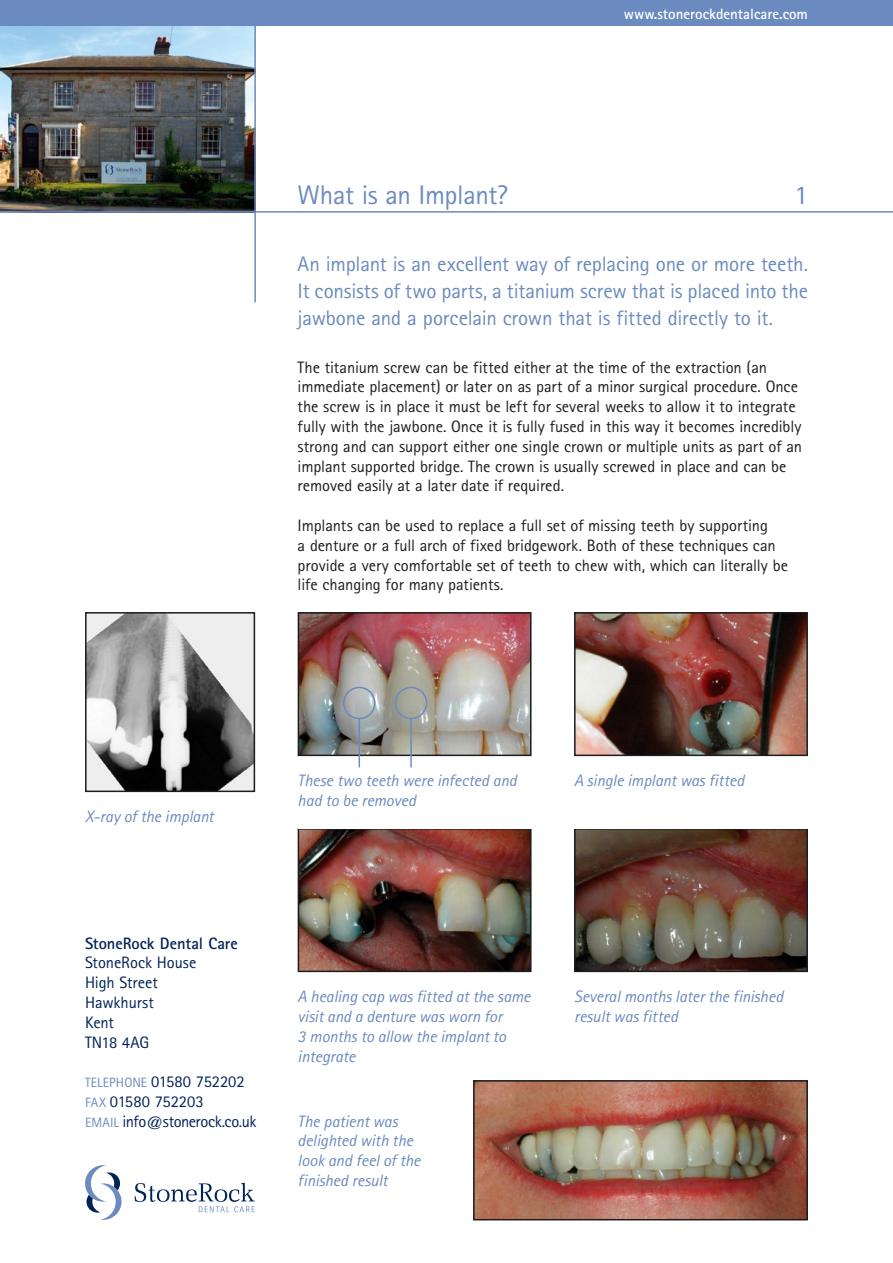
<style>
.page{position:relative;width:893px;height:1263px;background:#fff}
.page>*{position:absolute;margin:0;border:0;box-sizing:border-box;transform-origin:0 0}
.t1{font:27px "Rotis Sans Serif";letter-spacing:-.02em;color:#6b8abf}
.t2{font:21px/27px "Rotis Sans Serif";letter-spacing:-.01em;color:#6b8abf;text-align:justify}
.t3{font:16.5px/19.8px "Rotis Sans Serif";letter-spacing:-.005em;color:#1b1c20}
.t4{font:italic 16.5px/19.8px "Rotis Sans Serif";letter-spacing:-.005em;color:#6b8abf}
.t5{font:16.5px/19.8px "Rotis Sans Serif";letter-spacing:-.01em;color:#002257}
.t6{font:700 16.5px "Rotis Sans Serif";color:#002257}
.t7{font:700 15px "Rotis Sans Serif";color:#fff}
.t8{font:13.5px "Rotis Sans Serif";letter-spacing:.015em;color:#6b8abf}
.s1{font-size:13.5px;color:#6b8abf}
</style>
<div class="page">
<img style="left:0;top:26px;width:254px;height:185px">
<div style="left:0;top:0;width:893px;height:26px;background:#6b8abf"></div>
<hr style="left:254px;top:0;width:2px;height:302px;background:#6b8abf">
<hr style="left:0;top:211px;width:893px;height:2px;background:#6b8abf">
<svg style="left:135px;top:1183px;width:120px;height:29px"></svg>
<svg style="left:85px;top:1165px;width:36px;height:55px"></svg>
<img style="left:301px;top:615px;width:227px;height:138px">
<div style="left:298px;top:612px;width:233px;height:144px;border:2px solid #1b1c20"></div>
<img style="left:577px;top:615px;width:228px;height:138px">
<div style="left:574px;top:612px;width:234px;height:144px;border:2px solid #1b1c20"></div>
<img style="left:301px;top:831px;width:227px;height:138px">
<div style="left:298px;top:828px;width:233px;height:144px;border:2px solid #1b1c20"></div>
<img style="left:577px;top:831px;width:228px;height:138px">
<div style="left:574px;top:828px;width:234px;height:144px;border:2px solid #1b1c20"></div>
<img style="left:88px;top:615px;width:164px;height:174px">
<div style="left:85px;top:612px;width:170px;height:180px;border:2px solid #1b1c20"></div>
<img style="left:476px;top:1083px;width:329px;height:134px">
<div style="left:473px;top:1080px;width:335px;height:140px;border:2px solid #1b1c20"></div>
<div style="left:343px;top:687px;width:33px;height:32px;border:2px solid #6b8abf;border-radius:50%"></div>
<hr style="left:359px;top:719px;width:1px;height:48px;background:#6b8abf">
<div style="left:395px;top:687px;width:32px;height:32px;border:2px solid #6b8abf;border-radius:50%"></div>
<hr style="left:410px;top:719px;width:2px;height:48px;background:#6b8abf">
<p class="t7" style="left:624px;top:4px;width:186px">www.stonerockdentalcare.com</p>
<h1 class="t1" style="left:298px;top:179px;width:212px">What is an Implant?</h1>
<h1 class="t1" style="left:794px;top:179px;width:15px">1</h1>
<p class="t2" style="left:298px;top:250px;width:512px">An implant is an excellent way of replacing one or more teeth.<br>It consists of two parts, a titanium screw that is placed into the jawbone and a porcelain crown that is fitted directly to it.</p>
<p class="t3" style="left:298px;top:357px;width:506px">The titanium screw can be fitted either at the time of the extraction (an immediate placement) or later on as part of a minor surgical procedure. Once the screw is in place it must be left for several weeks to allow it to integrate fully with the jawbone. Once it is fully fused in this way it becomes incredibly strong and can support either one single crown or multiple units as part of an implant supported bridge. The crown is usually screwed in place and can be removed easily at a later date if required.</p>
<p class="t3" style="left:298px;top:515px;width:492px">Implants can be used to replace a full set of missing teeth by supporting<br>a denture or a full arch of fixed bridgework. Both of these techniques can provide a very comfortable set of teeth to chew with, which can literally be life changing for many patients.</p>
<p class="t4" style="left:85px;top:807px;width:130px">X-ray of the implant</p>
<p class="t4" style="left:298px;top:771px;width:221px">These two teeth were infected and had to be removed</p>
<p class="t4" style="left:574px;top:771px;width:172px">A single implant was fitted</p>
<p class="t6" style="left:85px;top:932px;width:154px">StoneRock Dental Care</p>
<p class="t5" style="left:85px;top:953px;width:113px">StoneRock House<br>High Street<br>Hawkhurst<br>Kent<br>TN18 4AG</p>
<p class="t8" style="left:85px;top:1075px;width:40px">Telephon</p>
<p class="t5" style="left:85px;top:1071px;width:173px;text-indent:56px"><span class="s1">e</span> 01580 752202<br><span class="s1">Fax</span> 01580 752203<br><span class="s1">Emai l</span> info@stonerock.co.uk</p>
<p class="t4" style="left:298px;top:987px;width:234px">A healing cap was fitted at the same visit and a denture was worn for<br>3 months to allow the implant to integrate</p>
<p class="t4" style="left:574px;top:987px;width:211px">Several months later the finished result was fitted</p>
<p class="t4" style="left:298px;top:1111px;width:124px">The patient was delighted with the look and feel of the finished result</p>
</div>
